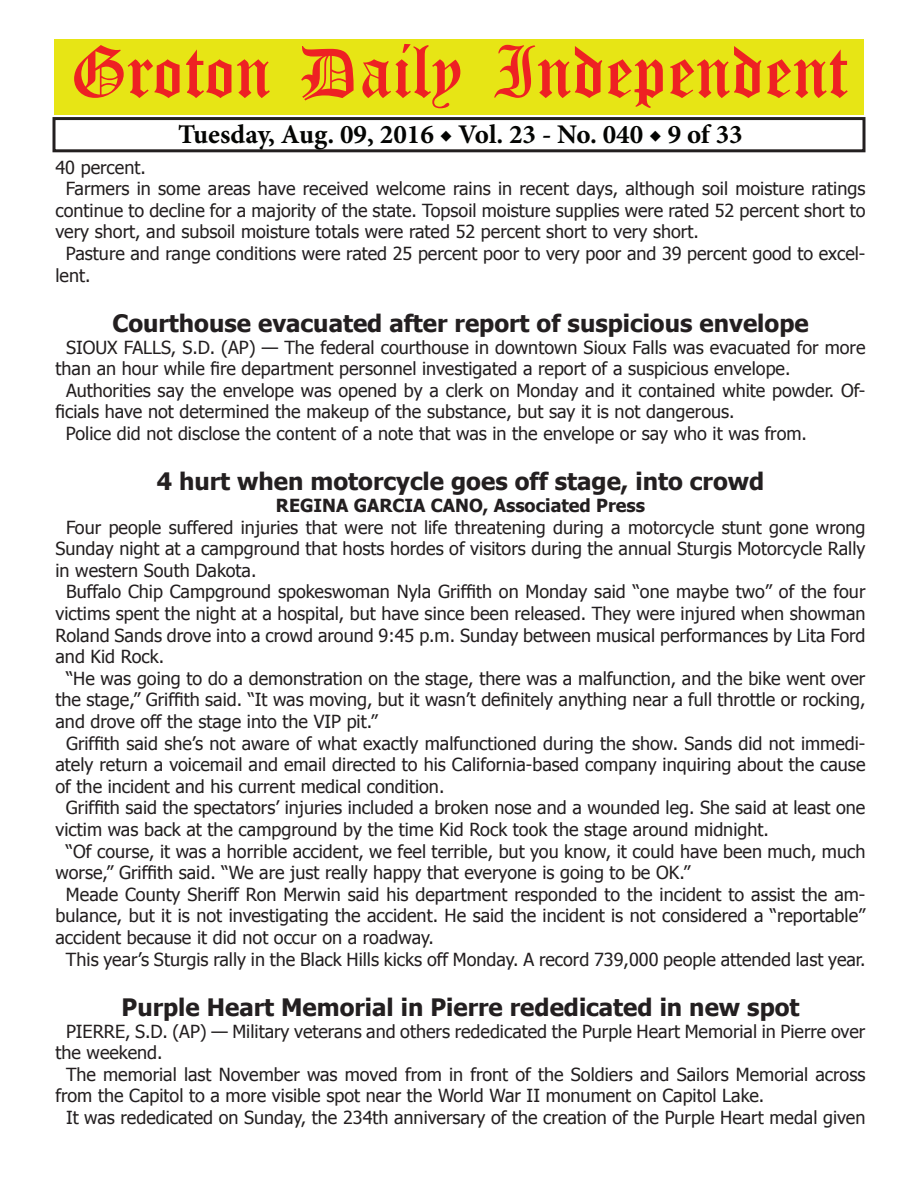
<style>
.page{position:relative;width:918px;height:1188px;background:#fff}
.page>*{position:absolute;margin:0;border:0;box-sizing:border-box;transform-origin:0 0}
.t1{font:54px "Old English Five";color:#ee2123}
.t2{font:700 27px "Minion Pro";color:#040503}
.t3{font:700 24px "Tahoma";color:#231f20}
.t4{font:18px "Tahoma";color:#231f20}
.t5{font:700 18px "Tahoma";color:#231f20}
</style>
<div class="page">
<div style="left:52px;top:117px;width:814px;height:35px;border:3px solid #231f20"></div>
<div style="left:54px;top:40px;width:810px;height:75px;background:#e7e515"></div>
<h1 class="t1" style="left:70px;top:47px;width:779px">Groton Daily Independent</h1>
<h2 class="t2" style="left:178px;top:116px;width:566px">Tuesday, Aug. 09, 2016 ◆ Vol. 23 - No. 040 ◆ 9 of 33</h2>
<p class="t4" style="left:56px;top:155px;width:92px">40 percent.</p>
<p class="t4" style="left:66px;top:177px;width:801px">Farmers in some areas have received welcome rains in recent days, although soil moisture ratings</p>
<p class="t4" style="left:56px;top:198px;width:811px">continue to decline for a majority of the state. Topsoil moisture supplies were rated 52 percent short to</p>
<p class="t4" style="left:56px;top:220px;width:645px">very short, and subsoil moisture totals were rated 52 percent short to very short.</p>
<p class="t4" style="left:66px;top:241px;width:801px">Pasture and range conditions were rated 25 percent poor to very poor and 39 percent good to excel-</p>
<p class="t4" style="left:56px;top:263px;width:37px">lent.</p>
<h3 class="t3" style="left:112px;top:306px;width:698px">Courthouse evacuated after report of suspicious envelope</h3>
<p class="t4" style="left:66px;top:335px;width:801px">SIOUX FALLS, S.D. (AP) — The federal courthouse in downtown Sioux Falls was evacuated for more</p>
<p class="t4" style="left:56px;top:357px;width:737px">than an hour while fire department personnel investigated a report of a suspicious envelope.</p>
<p class="t4" style="left:66px;top:378px;width:801px">Authorities say the envelope was opened by a clerk on Monday and it contained white powder. Of-</p>
<p class="t4" style="left:55px;top:400px;width:681px">ficials have not determined the makeup of the substance, but say it is not dangerous.</p>
<p class="t4" style="left:66px;top:421px;width:743px">Police did not disclose the content of a note that was in the envelope or say who it was from.</p>
<h3 class="t3" style="left:157px;top:465px;width:609px">4 hurt when motorcycle goes off stage, into crowd</h3>
<p class="t5" style="left:276px;top:493px;width:371px">REGINA GARCIA CANO, Associated Press</p>
<p class="t4" style="left:66px;top:515px;width:801px">Four people suffered injuries that were not life threatening during a motorcycle stunt gone wrong</p>
<p class="t4" style="left:56px;top:537px;width:811px">Sunday night at a campground that hosts hordes of visitors during the annual Sturgis Motorcycle Rally</p>
<p class="t4" style="left:56px;top:558px;width:202px">in western South Dakota.</p>
<p class="t4" style="left:66px;top:580px;width:801px">Buffalo Chip Campground spokeswoman Nyla Griffith on Monday said “one maybe two” of the four</p>
<p class="t4" style="left:56px;top:601px;width:812px">victims spent the night at a hospital, but have since been released. They were injured when showman</p>
<p class="t4" style="left:56px;top:623px;width:811px">Roland Sands drove into a crowd around 9:45 p.m. Sunday between musical performances by Lita Ford</p>
<p class="t4" style="left:56px;top:645px;width:110px">and Kid Rock.</p>
<p class="t4" style="left:66px;top:666px;width:801px">“He was going to do a demonstration on the stage, there was a malfunction, and the bike went over</p>
<p class="t4" style="left:56px;top:688px;width:811px">the stage,” Griffith said. “It was moving, but it wasn’t definitely anything near a full throttle or rocking,</p>
<p class="t4" style="left:56px;top:709px;width:324px">and drove off the stage into the VIP pit.”</p>
<p class="t4" style="left:66px;top:731px;width:801px">Griffith said she’s not aware of what exactly malfunctioned during the show. Sands did not immedi-</p>
<p class="t4" style="left:55px;top:753px;width:811px">ately return a voicemail and email directed to his California-based company inquiring about the cause</p>
<p class="t4" style="left:55px;top:774px;width:390px">of the incident and his current medical condition.</p>
<p class="t4" style="left:66px;top:796px;width:801px">Griffith said the spectators’ injuries included a broken nose and a wounded leg. She said at least one</p>
<p class="t4" style="left:55px;top:817px;width:715px">victim was back at the campground by the time Kid Rock took the stage around midnight.</p>
<p class="t4" style="left:66px;top:839px;width:801px">“Of course, it was a horrible accident, we feel terrible, but you know, it could have been much, much</p>
<p class="t4" style="left:55px;top:861px;width:636px">worse,” Griffith said. “We are just really happy that everyone is going to be OK.”</p>
<p class="t4" style="left:66px;top:882px;width:801px">Meade County Sheriff Ron Merwin said his department responded to the incident to assist the am-</p>
<p class="t4" style="left:55px;top:904px;width:811px">bulance, but it is not investigating the accident. He said the incident is not considered a “reportable”</p>
<p class="t4" style="left:55px;top:925px;width:380px">accident because it did not occur on a roadway.</p>
<p class="t4" style="left:66px;top:947px;width:801px">This year’s Sturgis rally in the Black Hills kicks off Monday. A record 739,000 people attended last year.</p>
<h3 class="t3" style="left:122px;top:990px;width:679px">Purple Heart Memorial in Pierre rededicated in new spot</h3>
<p class="t4" style="left:66px;top:1019px;width:801px">PIERRE, S.D. (AP) — Military veterans and others rededicated the Purple Heart Memorial in Pierre over</p>
<p class="t4" style="left:56px;top:1041px;width:109px">the weekend.</p>
<p class="t4" style="left:66px;top:1062px;width:801px">The memorial last November was moved from in front of the Soldiers and Sailors Memorial across</p>
<p class="t4" style="left:56px;top:1084px;width:710px">from the Capitol to a more visible spot near the World War II monument on Capitol Lake.</p>
<p class="t4" style="left:66px;top:1105px;width:801px">It was rededicated on Sunday, the 234th anniversary of the creation of the Purple Heart medal given</p>
</div>
